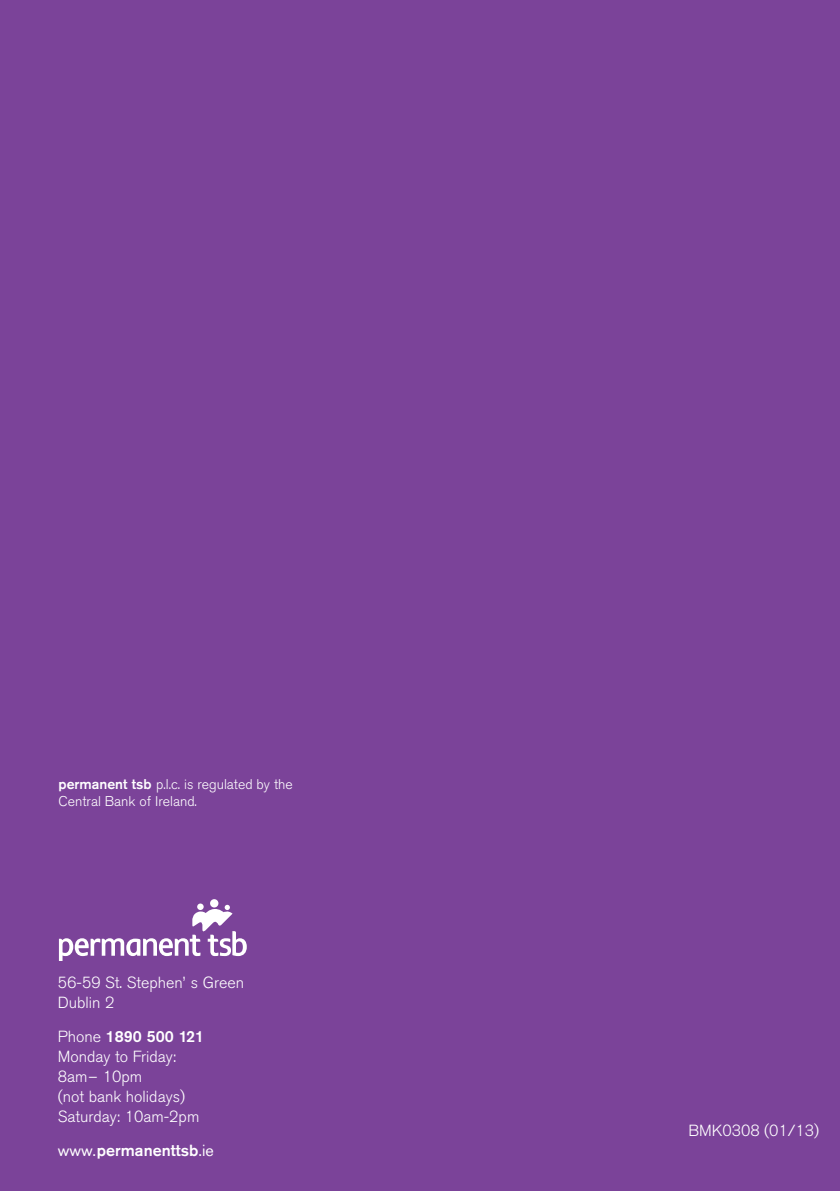
<style>
.page{position:relative;width:840px;height:1191px;background:#fff}
.page>*{position:absolute;margin:0;border:0;box-sizing:border-box;transform-origin:0 0}
.t1{font:300 16px/20px "Akzidenz Grotesk BQ";color:#fff}
.t2{font:500 16px "Akzidenz Grotesk BQ";color:#fff}
.t3{font:300 14px/16.8px "Akzidenz Grotesk BQ";color:#fff}
.s1{font-weight:500}
.s2{font-weight:400}
</style>
<div class="page">
<div style="left:0;top:0;width:839px;height:1191px;background:#7b4399"></div>
<div style="left:210px;top:899px;width:8px;height:8px;background:#fff;border-radius:50%"></div>
<svg style="left:59px;top:904px;width:188px;height:57px"></svg>
<p class="t3" style="left:59px;top:777px;width:235px"><span class="s1">permanent tsb</span> p.l.c. is regulated by the<br>Central Bank of Ireland.</p>
<p class="t1" style="left:58px;top:974px;width:188px">56-59 St. Stephen’ s Green<br>Dublin 2</p>
<p class="t1" style="left:58px;top:1028px;width:148px">Phone <span class="s1">1890 500 121<br></span>Monday to Friday:<br>8am– 10pm<br>(not bank holidays)<br>Saturday: 10am-2pm</p>
<p class="t2" style="left:58px;top:1144px;width:157px"><span class="s2">www.</span>permanenttsb<span class="s2">.ie</span></p>
<p class="t1" style="left:688px;top:1122px;width:132px">BMK0308 (01/13)</p>
</div>
